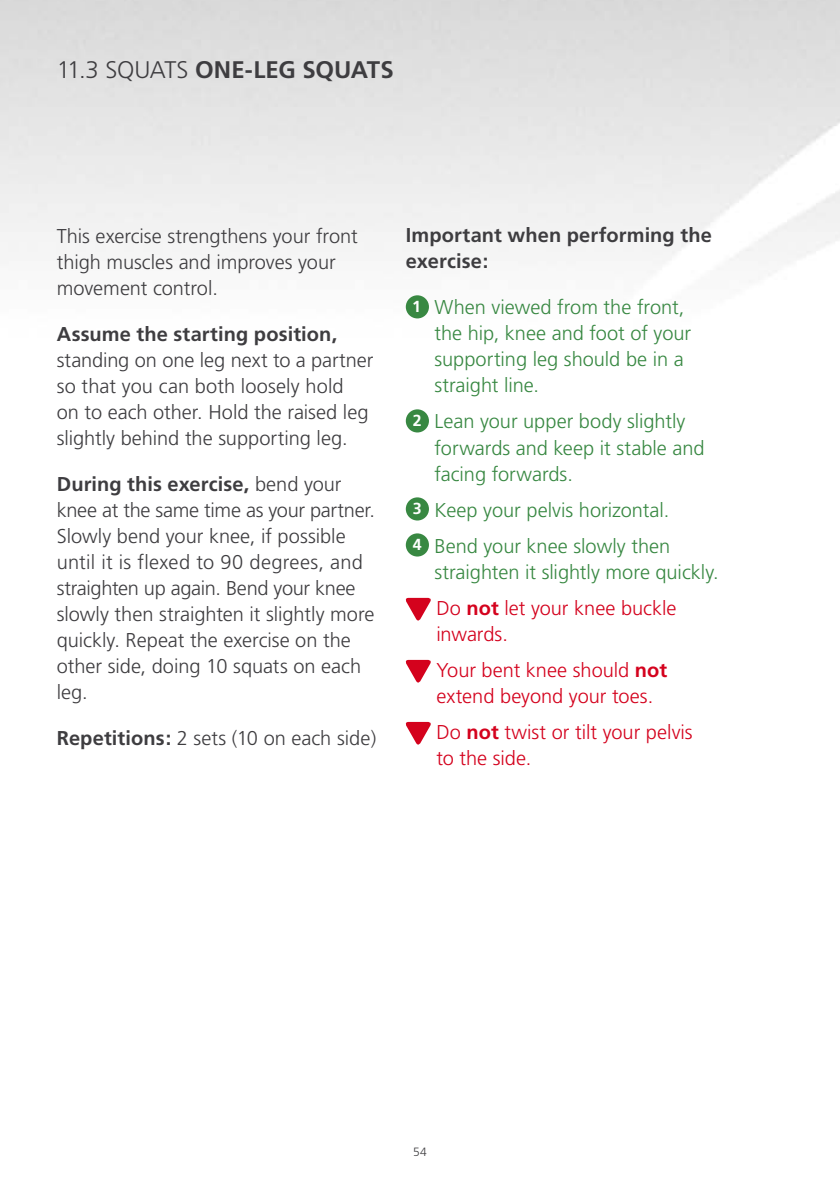
<style>
.page{position:relative;width:840px;height:1191px;background:#fff}
.page>*{position:absolute;margin:0;border:0;box-sizing:border-box;transform-origin:0 0}
.t1{font:700 24px "Frutiger";color:#3e3d40}
.t2{font:300 20px/26px "Frutiger";color:#3e3d40}
.t3{font:300 20px/26px "Frutiger";color:#388842}
.t4{font:300 20px/36px "Frutiger";letter-spacing:-.005em;color:#d4021d}
.t5{font:700 20px/26px "Frutiger";letter-spacing:.005em;color:#3e3d40}
.t6{font:300 12px "Frutiger";color:#3e3d40}
.s1{font-weight:300}
.s2{font-weight:700}
.s3{font-weight:700;font-size:16px;color:#fff}
.s4{color:#d4021d}
.s5{font-weight:700;color:#d4021d}
</style>
<div class="page">
<img style="left:0;top:0;width:839px;height:722px">
<div style="left:405px;top:295px;width:23px;height:23px;background:#388842;border-radius:50%"></div>
<div style="left:405px;top:409px;width:23px;height:23px;background:#388842;border-radius:50%"></div>
<div style="left:405px;top:497px;width:23px;height:23px;background:#388842;border-radius:50%"></div>
<div style="left:405px;top:533px;width:23px;height:23px;background:#388842;border-radius:50%"></div>
<svg style="left:404px;top:598px;width:28px;height:25px"></svg>
<svg style="left:404px;top:660px;width:28px;height:25px"></svg>
<svg style="left:405px;top:722px;width:26px;height:23px"></svg>
<p class="t1" style="left:57px;top:55px;width:336px"><span class="s1">11.3 SQUATS</span> ONE-LEG SQUATS</p>
<p class="t2" style="left:57px;top:223px;width:302px">This exercise strengthens your front thigh muscles and improves your movement control.</p>
<p class="t5" style="left:57px;top:320px;width:282px">Assume the starting position,</p>
<p class="t2" style="left:57px;top:347px;width:318px">standing on one leg next to a partner so that you can both loosely hold<br>on to each other. H old the raised leg slightly behind the supporting leg.</p>
<p class="t2" style="left:57px;top:471px;width:319px"><span class="s2">During this exercise,</span> bend your knee at the same time as your partner.<br>Slowly bend your knee, if possible until it is flexed to 90 degrees, and straighten up again. Bend your knee slowly then straighten it slightly more quickly. Repeat the exercise on the other side, doing 10 squats on each leg.</p>
<p class="t2" style="left:57px;top:725px;width:321px"><span class="s2">Repetitions:</span> 2 sets (10 on each side)</p>
<p class="t5" style="left:405px;top:222px;width:307px">Important when performing the exercise:</p>
<p class="t3" style="left:434px;top:294px;width:258px;text-indent:-22px"><span class="s3">1</span> When viewed from the front, the hip, knee and foot of your supporting leg should be in a straight line.</p>
<p class="t3" style="left:434px;top:408px;width:271px;text-indent:-22px"><span class="s3">2</span> Lean your upper body slightly forwards and keep it stable and facing forwards.</p>
<p class="t3" style="left:412px;top:491px;width:259px;line-height:36px"><span class="s3">3</span> Keep your pelvis horizontal.<br><span class="s3">4</span> Bend your knee slowly then</p>
<p class="t3" style="left:434px;top:553px;width:285px;line-height:36px">straighten it slightly more quickly.<br><span class="s4">Do</span> <span class="s5">not</span> <span class="s4">let your knee buckle</span></p>
<p class="t4" style="left:436px;top:615px;width:232px">inwards.<br>Your bent knee should <span class="s2">not</span></p>
<p class="t4" style="left:436px;top:677px;width:258px">extend beyond your toes.<br>Do <span class="s2">not</span> twist or tilt your pelvis</p>
<p class="t4" style="left:436px;top:739px;width:96px">to the side.</p>
<p class="t6" style="left:413px;top:1144px;width:15px">54</p>
</div>
